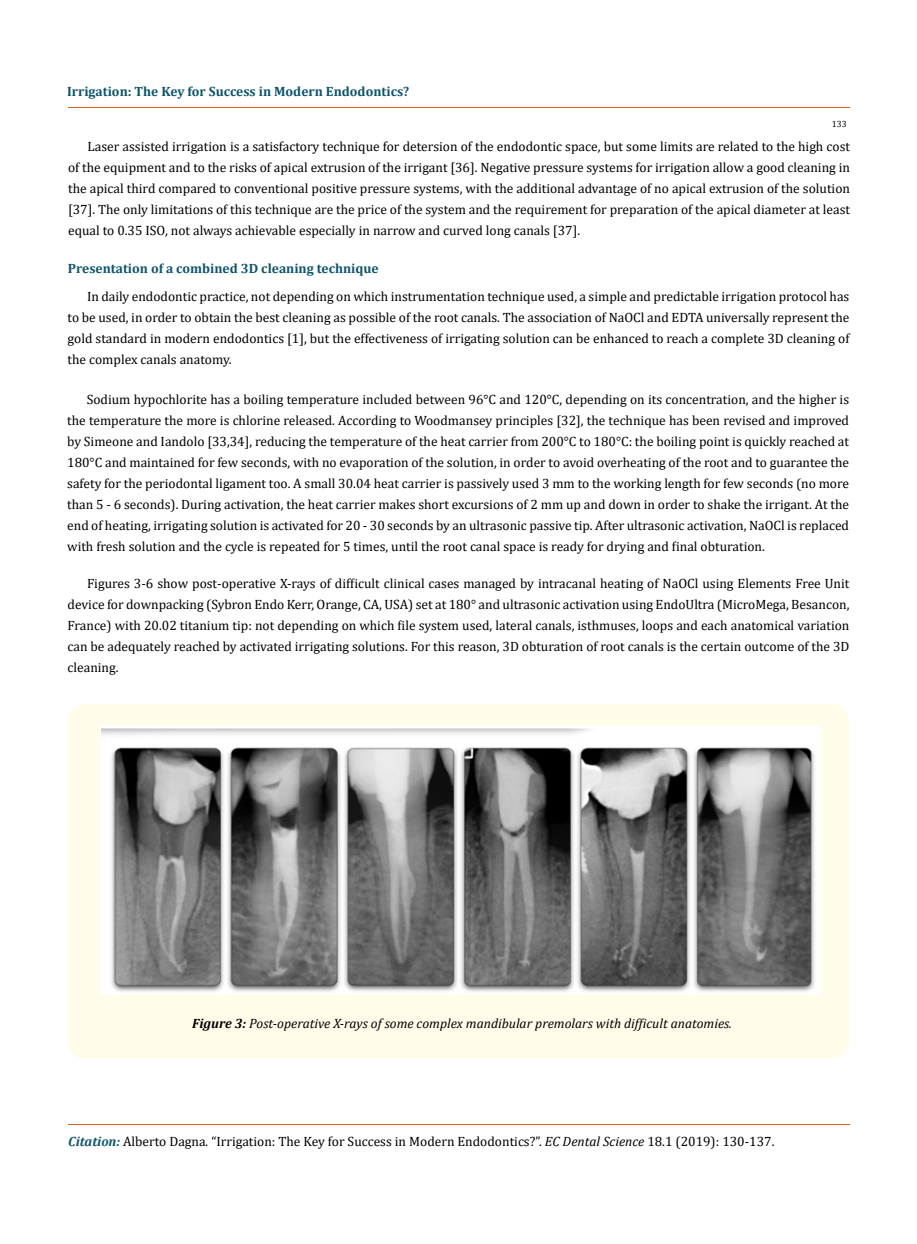
<style>
.page{position:relative;width:917px;height:1244px;background:#fff}
.page>*{position:absolute;margin:0;border:0;box-sizing:border-box;transform-origin:0 0}
.t1{font:13.5px/21px "Cambria";color:#000;text-align:justify}
.t2{font:700 13.5px "Cambria";color:#0e546a}
.t3{font:italic 13.5px "Cambria";color:#000}
.t4{font:9px "Cambria";color:#000}
.s1{font-weight:700}
.s2{font-weight:700;font-style:italic;color:#0e546a}
.s3{font-style:italic}
</style>
<div class="page">
<hr style="left:68px;top:108px;width:781px;height:1px;background:#e05d1a">
<hr style="left:68px;top:1124px;width:781px;height:1px;background:#e05d1a">
<div style="left:68px;top:704px;width:780px;height:354px;background:#fffde9;border-radius:18px"></div>
<img style="left:100px;top:725px;width:721px;height:269px">
<p class="t2" style="left:67px;top:82px;width:343px">Irrigation: The Key for Success in Modern Endodontics?</p>
<p class="t4" style="left:831px;top:119px;width:16px">133</p>
<p class="t1" style="left:68px;top:136px;width:783px;text-indent:19px">Laser assisted irrigation is a satisfactory technique for detersion of the endodontic space, but some limits are related to the high cost of the equipment and to the risks of apical extrusion of the irrigant [36]. Negative pressure systems for irrigation allow a good cleaning in the apical third compared to conventional positive pressure systems, with the additional advantage of no apical extrusion of the solution [37]. The only limitations of this technique are the price of the system and the requirement for preparation of the apical diameter at least equal to 0.35 ISO, not always achievable especially in narrow and curved long canals [37].</p>
<p class="t2" style="left:68px;top:259px;width:312px">Presentation of a combined 3D cleaning technique</p>
<p class="t1" style="left:68px;top:285px;width:783px;text-indent:19px">In daily endodontic practice, not depending on which instrumentation technique used, a simple and predictable irrigation protocol has to be used, in order to obtain the best cleaning as possible of the root canals. The association of NaOCl and EDTA universally represent the gold standard in modern endodontics [1], but the effectiveness of irrigating solution can be enhanced to reach a complete 3D cleaning of the complex canals anatomy.</p>
<p class="t1" style="left:67px;top:388px;width:783px;text-indent:19px">Sodium hypochlorite has a boiling temperature included between 96°C and 120°C, depending on its concentration, and the higher is the temperature the more is chlorine released. According to Woodmansey principles [32], the technique has been revised and improved by Simeone and Iandolo [33,34], reducing the temperature of the heat carrier from 200°C to 180°C: the boiling point is quickly reached at 180°C and maintained for few seconds, with no evaporation of the solution, in order to avoid overheating of the root and to guarantee the safety for the periodontal ligament too. A small 30.04 heat carrier is passively used 3 mm to the working length for few seconds (no more than 5 - 6 seconds). During activation, the heat carrier makes short excursions of 2 mm up and down in order to shake the irrigant. At the end of heating, irrigating solution is activated for 20 - 30 seconds by an ultrasonic passive tip. After ultrasonic activation, NaOCl is replaced with fresh solution and the cycle is repeated for 5 times, until the root canal space is ready for drying and final obturation.</p>
<p class="t1" style="left:68px;top:572px;width:783px;text-indent:19px">Figures 3-6 show post-operative X-rays of difficult clinical cases managed by intracanal heating of NaOCl using Elements Free Unit device for downpacking (Sybron Endo Kerr, Orange, CA, USA) set at 180° and ultrasonic activation using EndoUltra (MicroMega, Besancon, France) with 20.02 titanium tip: not depending on which file system used, lateral canals, isthmuses, loops and each anatomical variation can be adequately reached by activated irrigating solutions. For this reason, 3D obturation of root canals is the certain outcome of the 3D cleaning.</p>
<p class="t3" style="left:192px;top:1013px;width:541px"><span class="s1">Figure 3:</span> Post-operative X-rays of some complex mandibular premolars with difficult anatomies.</p>
<p class="t1" style="left:68px;top:1130px;width:707px"><span class="s2">Citation:</span> Alberto Dagna<span class="s3">.</span> “Irrigation: The Key for Success in Modern Endodontics?”. <span class="s3">EC Dental Science</span> 18.1 (2019): 130-137.</p>
</div>
